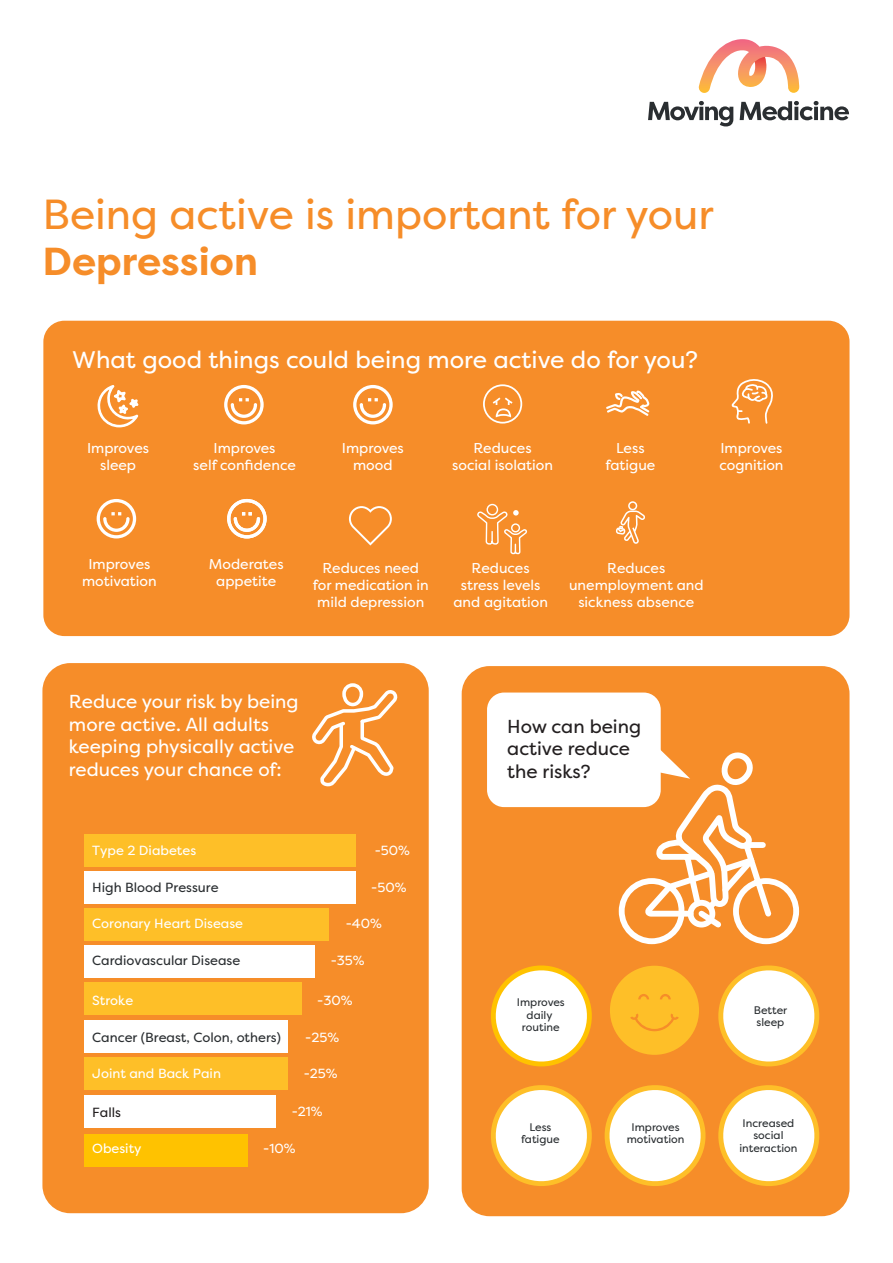
<style>
.page{position:relative;width:893px;height:1263px;background:#fff}
.page>*{position:absolute;margin:0;border:0;box-sizing:border-box;transform-origin:0 0}
.t1{font:42px "Filson Pro";color:#f68d29}
.t2{font:700 39px "Filson Pro";color:#f68d29}
.t3{font:24px "Filson Pro";color:#fff}
.t4{font:18.75px/22.5px "Filson Pro";color:#fff}
.t5{font:18.75px/22.5px "Filson Pro";color:#231f20}
.t6{font:14.25px/17.1px "Filson Pro";color:#fff;text-align:center}
.t7{font:13.2px "Filson Pro";color:#fff}
.t8{font:13.2px "Filson Pro";color:#2a2e31}
.t9{font:13.2px "Filson Pro";color:#231f20}
.t10{font:10.95px/12.3px "Filson Pro";color:#2a2e31;text-align:center}
</style>
<div class="page">
<div style="left:43px;top:321px;width:806px;height:315px;background:#f68d29;border-radius:21px"></div>
<div style="left:462px;top:666px;width:387px;height:550px;background:#f68d29;border-radius:28px"></div>
<svg style="left:491px;top:965px;width:101px;height:102px"></svg>
<svg style="left:491px;top:1085px;width:329px;height:101px"></svg>
<svg style="left:718px;top:965px;width:102px;height:102px"></svg>
<div style="left:487px;top:692px;width:174px;height:115px;background:#fff;border-radius:17px"></div>
<svg style="left:616px;top:746px;width:184px;height:199px"></svg>
<svg style="left:616px;top:501px;width:29px;height:43px"></svg>
<svg style="left:610px;top:966px;width:89px;height:89px"></svg>
<svg style="left:731px;top:379px;width:42px;height:45px"></svg>
<div style="left:483px;top:384px;width:39px;height:40px;border:2px solid #fff;border-radius:50%"></div>
<svg style="left:491px;top:397px;width:22px;height:21px"></svg>
<div style="left:486px;top:504px;width:12px;height:11px;border:1px solid #fff;border-radius:50%"></div>
<svg style="left:477px;top:509px;width:50px;height:45px"></svg>
<svg style="left:349px;top:506px;width:43px;height:39px"></svg>
<svg style="left:224px;top:385px;width:40px;height:39px"></svg>
<svg style="left:97px;top:499px;width:39px;height:39px"></svg>
<svg style="left:353px;top:385px;width:40px;height:39px"></svg>
<svg style="left:227px;top:499px;width:40px;height:39px"></svg>
<svg style="left:97px;top:385px;width:42px;height:43px"></svg>
<svg style="left:606px;top:390px;width:43px;height:26px"></svg>
<div style="left:42px;top:663px;width:387px;height:550px;background:#f68d29;border-radius:28px"></div>
<svg style="left:312px;top:688px;width:85px;height:99px"></svg>
<div style="left:342px;top:683px;width:21px;height:23px;border:4px solid #fff;border-radius:9px"></div>
<svg style="left:698px;top:39px;width:101px;height:54px"></svg>
<svg style="left:648px;top:101px;width:85px;height:25px"></svg>
<svg style="left:740px;top:101px;width:109px;height:19px"></svg>
<div style="left:84px;top:1134px;width:163px;height:32px;background:#ffc200"></div>
<div style="left:84px;top:1095px;width:192px;height:33px;background:#fff"></div>
<div style="left:84px;top:834px;width:271px;height:32px;background:#febf28"></div>
<div style="left:84px;top:871px;width:271px;height:32px;background:#fff"></div>
<div style="left:84px;top:908px;width:244px;height:32px;background:#febf28"></div>
<div style="left:84px;top:982px;width:217px;height:32px;background:#febf28"></div>
<div style="left:84px;top:945px;width:231px;height:32px;background:#fff"></div>
<div style="left:84px;top:1020px;width:204px;height:32px;background:#fff"></div>
<div style="left:84px;top:1057px;width:204px;height:33px;background:#febf28"></div>
<h1 class="t1" style="left:43px;top:186px;width:673px">Being active is important for your</h1>
<h2 class="t2" style="left:43px;top:237px;width:217px">Depression</h2>
<h3 class="t3" style="left:72px;top:344px;width:627px">What good things could being more active do for you?</h3>
<p class="t6" style="left:87px;top:439px;width:64px">Improves sleep</p>
<p class="t6" style="left:452px;top:439px;width:102px">Reduces<br>social isolation</p>
<p class="t6" style="left:193px;top:439px;width:104px">Improves<br>self confidence</p>
<p class="t6" style="left:342px;top:439px;width:64px">Improves mood</p>
<p class="t6" style="left:605px;top:439px;width:51px">Less fatigue</p>
<p class="t6" style="left:719px;top:439px;width:66px;text-align:left">Improves cognition</p>
<p class="t6" style="left:82px;top:555px;width:76px">Improves motivation</p>
<p class="t6" style="left:209px;top:555px;width:76px">Moderates appetite</p>
<p class="t6" style="left:453px;top:559px;width:96px">Reduces stress levels and agitation</p>
<p class="t6" style="left:313px;top:559px;width:117px">Reduces need for medication in mild depression</p>
<p class="t6" style="left:569px;top:559px;width:136px">Reduces unemployment and sickness absence</p>
<h3 class="t4" style="left:69px;top:690px;width:231px">Reduce your risk by being more active. All adults keeping physically active reduces your chance of:</h3>
<h3 class="t5" style="left:507px;top:714px;width:135px">How can being active reduce the risks?</h3>
<p class="t7" style="left:92px;top:841px;width:105px">Type 2 Diabetes</p>
<p class="t8" style="left:92px;top:878px;width:128px">High Blood Pressure</p>
<p class="t7" style="left:92px;top:915px;width:152px">Coronary Heart Disease</p>
<p class="t8" style="left:92px;top:952px;width:150px">Cardiovascular Disease</p>
<p class="t7" style="left:92px;top:991px;width:43px">Stroke</p>
<p class="t8" style="left:92px;top:1028px;width:190px">Cancer (Breast, Colon, others)</p>
<p class="t7" style="left:92px;top:1065px;width:130px">Joint and Back Pain</p>
<p class="t7" style="left:375px;top:841px;width:37px">-50%</p>
<p class="t7" style="left:371px;top:878px;width:37px">-50%</p>
<p class="t7" style="left:346px;top:915px;width:38px">-40%</p>
<p class="t7" style="left:331px;top:952px;width:35px">-35%</p>
<p class="t7" style="left:317px;top:991px;width:37px">-30%</p>
<p class="t7" style="left:305px;top:1028px;width:35px">-25%</p>
<p class="t7" style="left:304px;top:1065px;width:35px">-25%</p>
<p class="t10" style="left:517px;top:996px;width:49px">Improves daily routine</p>
<p class="t10" style="left:754px;top:1004px;width:35px;text-align:left">Better sleep</p>
<p class="t9" style="left:92px;top:1104px;width:30px">Falls</p>
<p class="t7" style="left:92px;top:1139px;width:51px">Obesity</p>
<p class="t7" style="left:292px;top:1102px;width:32px">-21%</p>
<p class="t7" style="left:263px;top:1139px;width:34px">-10%</p>
<p class="t10" style="left:521px;top:1121px;width:40px">Less fatigue</p>
<p class="t10" style="left:739px;top:1117px;width:60px">Increased social interaction</p>
<p class="t10" style="left:627px;top:1121px;width:59px">Improves motivation</p>
</div>
